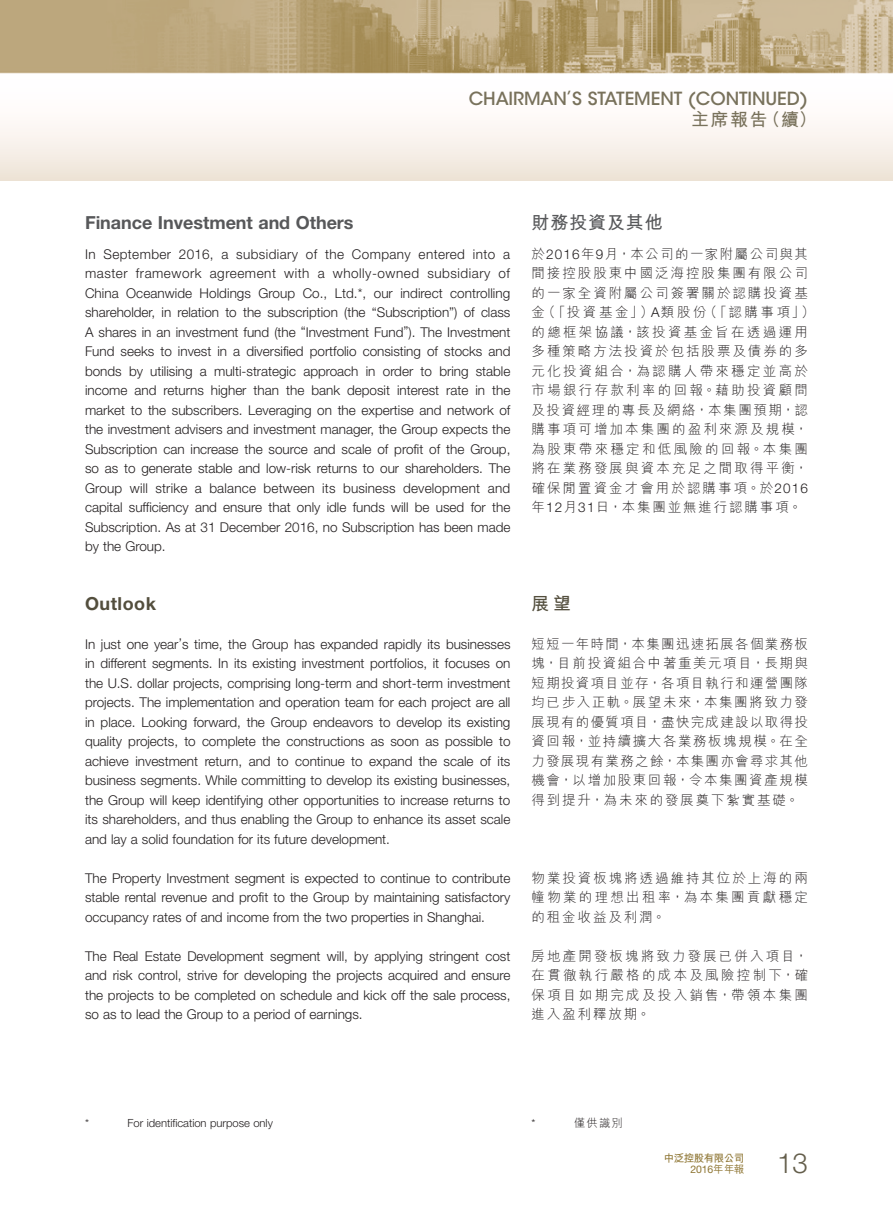
<style>
.page{position:relative;width:893px;height:1212px;background:#fff}
.page>*{position:absolute;margin:0;border:0;box-sizing:border-box;transform-origin:0 0}
.t1{font:300 27.75px "Helvetica Neue LT Std";color:#645e4b}
.t2{font:500 18px "ITC Avant Garde Std";letter-spacing:-.005em;color:#78715b}
.Heading_2{font:700 18px "Helvetica Neue LT Std";color:#57585a}
.t3{font:700 18px "M Hei HK";color:#78715b}
.Heading_1{font:700 18px "Helvetica Neue LT Std";letter-spacing:.03em;color:#534e3d}
.C_Heading_2{font:700 18px "M Hei HK";letter-spacing:.05em;color:#57585a}
.C_Heading_1{font:700 18px "M Hei HK";color:#534e3d}
.Body_Text{font:300 13.5px/19.5px "Helvetica Neue LT Std";color:#231f20;text-align:justify}
.C_Body_Text{font:300 13.5px/19.5px "M Hei HK";letter-spacing:.15em;color:#231f20;text-align:justify}
.t4{font:300 11.25px "Helvetica Neue LT Std";color:#231f20}
.t5{font:300 11.25px "M Hei HK";color:#231f20}
.t6{font:700 10.5px "M Hei HK";letter-spacing:-.05em;color:#8d7431}
.t7{font:10.5px "Helvetica Neue LT Std";color:#8d7431}
.s1{font-family:"Helvetica Neue LT Std"}
.s2{font-family:"M Hei HK";font-weight:500}
</style>
<div class="page">
<img style="left:0;top:0;width:893px;height:74px">
<div style="left:0;top:74px;width:893px;height:107px;background:linear-gradient(to bottom,#fff,#f0e6db)"></div>
<h2 class="t2" style="left:469px;top:87px;width:341px">CHAIRMAN’S STATEMENT (CONTINUED)</h2>
<h2 class="t3" style="left:691px;top:107px;width:127px">主席報告（續）</h2>
<p class="Heading_2" style="left:85px;top:211px;width:270px">Finance Investment and Others</p>
<p class="Body_Text" style="left:85px;top:244px;width:427px">In September 2016, a subsidiary of the Company entered into a master framework agreement with a wholly-owned subsidiary of China Oceanwide Holdings Group Co., Ltd.*, our indirect controlling shareholder, in relation to the subscription (the “Subscription”) of class A shares in an investment fund (the “Investment Fund”). The Investment Fund seeks to invest in a diversified portfolio consisting of stocks and bonds by utilising a multi-strategic approach in order to bring stable income and returns higher than the bank deposit interest rate in the market to the subscribers. Leveraging on the expertise and network of the investment advisers and investment manager, the Group expects the Subscription can increase the source and scale of profit of the Group, so as to generate stable and low-risk returns to our shareholders. The Group will strike a balance between its business development and capital sufficiency and ensure that only idle funds will be used for the Subscription. As at 31 December 2016, no Subscription has been made by the Group.</p>
<p class="Heading_1" style="left:85px;top:592px;width:73px">Outlook</p>
<p class="Body_Text" style="left:85px;top:634px;width:427px">In just one year’s time, the Group has expanded rapidly its businesses in different segments. In its existing investment portfolios, it focuses on the U.S. dollar projects, comprising long-term and short-term investment projects. The implementation and operation team for each project are all in place. Looking forward, the Group endeavors to develop its existing quality projects, to complete the constructions as soon as possible to achieve investment return, and to continue to expand the scale of its business segments. While committing to develop its existing businesses, the Group will keep identifying other opportunities to increase returns to its shareholders, and thus enabling the Group to enhance its asset scale and lay a solid foundation for its future development.</p>
<p class="Body_Text" style="left:85px;top:868px;width:427px">The Property Investment segment is expected to continue to contribute stable rental revenue and profit to the Group by maintaining satisfactory occupancy rates of and income from the two properties in Shanghai.</p>
<p class="Body_Text" style="left:85px;top:946px;width:427px">The Real Estate Development segment will, by applying stringent cost and risk control, strive for developing the projects acquired and ensure the projects to be completed on schedule and kick off the sale process, so as to lead the Group to a period of earnings.</p>
<p class="C_Heading_2" style="left:531px;top:209px;width:133px">財務投資及其他</p>
<p class="C_Body_Text" style="left:531px;top:244px;width:285px;text-align:left">於<span class="s1">2016</span>年<span class="s1">9</span>月，本公司的一家附屬公司與其間接控股股東中國泛海控股集團有限公司的一家全資附屬公司簽署關於認購投資基金（「投資基金」）<span class="s1">A</span>類股份（「認購事項」）的總框架協議，該投資基金旨在透過運用多種策略方法投資於包括股票及債券的多元化投資組合，為認購人帶來穩定並高於市場銀行存款利率的回報。藉助投資顧問及投資經理的專長及網絡，本集團預期，認購事項可增加本集團的盈利來源及規模，為股東帶來穩定和低風險的回報。本集團將在業務發展與資本充足之間取得平衡，確保閒置資金才會用於認購事項。於<span class="s1">2016</span>年<span class="s1">12</span>月<span class="s1">31</span>日，本集團並無進行認購事項。</p>
<p class="C_Heading_1" style="left:531px;top:590px;width:41px">展望</p>
<p class="C_Body_Text" style="left:531px;top:634px;width:278px">短短一年時間，本集團迅速拓展各個業務板塊，目前投資組合中著重美元項目，長期與短期投資項目並存，各項目執行和運營團隊均已步入正軌。展望未來，本集團將致力發展現有的優質項目，盡快完成建設以取得投資回報，並持續擴大各業務板塊規模。在全力發展現有業務之餘，本集團亦會尋求其他機會，以增加股東回報，令本集團資產規模得到提升，為未來的發展奠下紮實基礎。</p>
<p class="C_Body_Text" style="left:531px;top:868px;width:278px">物業投資板塊將透過維持其位於上海的兩幢物業的理想出租率，為本集團貢獻穩定的租金收益及利潤。</p>
<p class="C_Body_Text" style="left:531px;top:946px;width:278px">房地產開發板塊將致力發展已併入項目，在貫徹執行嚴格的成本及風險控制下，確保項目如期完成及投入銷售，帶領本集團進入盈利釋放期。</p>
<p class="t4" style="left:85px;top:1116px;width:5px">*</p>
<p class="t4" style="left:128px;top:1116px;width:147px">For identification purpose only</p>
<p class="t4" style="left:531px;top:1116px;width:5px">*</p>
<p class="t5" style="left:574px;top:1117px;width:50px">僅供識別</p>
<p class="t6" style="left:664px;top:1150px;width:82px">中泛控股有限公司</p>
<p class="t7" style="left:690px;top:1163px;width:55px">2016<span class="s2">年年報</span></p>
<h1 class="t1" style="left:777px;top:1146px;width:32px">13</h1>
</div>
